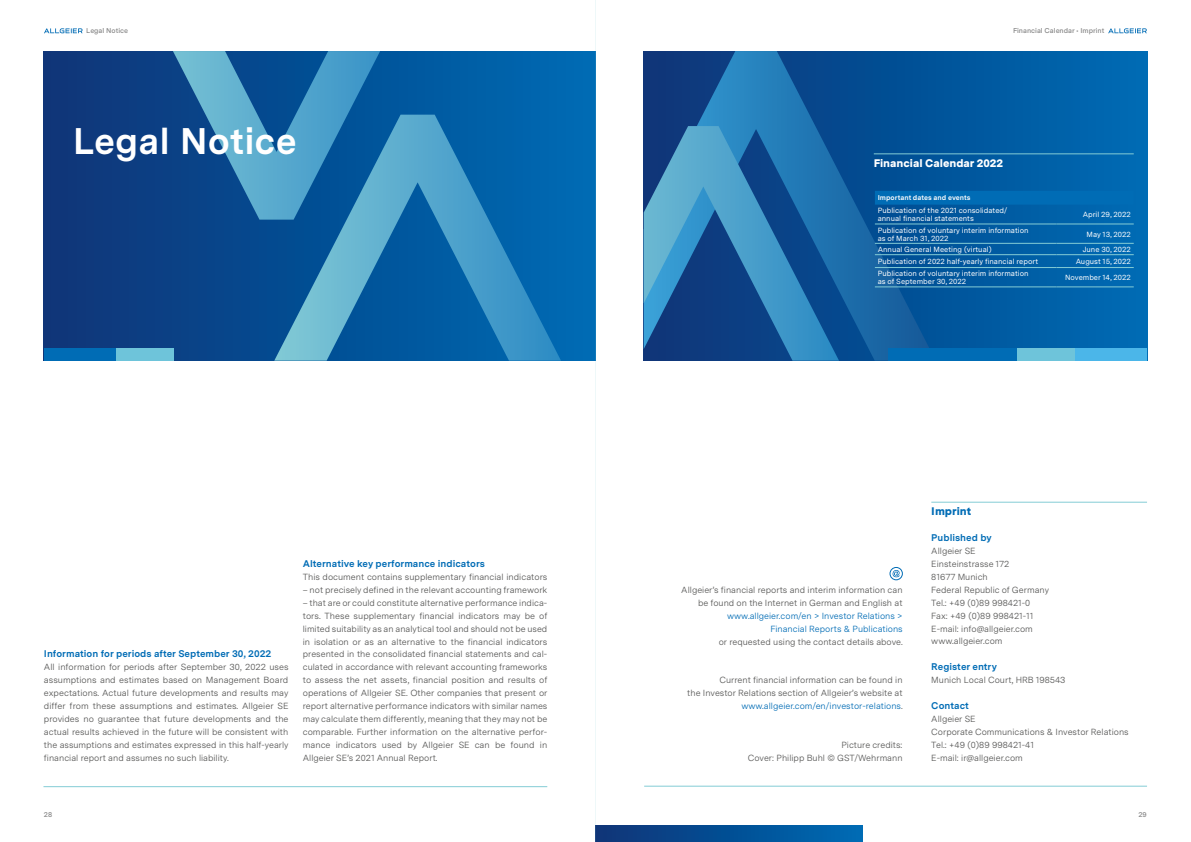
<style>
.page{position:relative;width:1191px;height:842px;background:#fff}
.page>*{position:absolute;margin:0;border:0;box-sizing:border-box;transform-origin:0 0}
.t1{font:700 37px "Messina Sans";color:#fff}
.t2{font:900 11px "Messina Sans";color:#fff}
.t3{font:900 11px "Messina Sans";color:#006cb5}
.t4{font:700 9.7px "Messina Sans";color:#006cb5}
.t5{font:8.9px/12.9px "Messina Sans";color:#575756;text-align:right}
.t6{font:8.9px/12.9px "Messina Sans";color:#006cb5;text-align:right}
.t7{font:7.5px/8px "Messina Sans";color:#fff}
.t8{font:600 7px "Messina Sans";color:#878787}
.t9{font:700 7px "Messina Sans";color:#fff}
.s1{color:#006cb5}
</style>
<div class="page">
<svg style="left:935px;top:51px;width:212px;height:297px;background:#0060a7"></svg>
<svg style="left:643px;top:51px;width:292px;height:310px;background:#0d5699"></svg>
<svg style="left:643px;top:126px;width:196px;height:235px;background:#276ea7"></svg>
<div style="left:888px;top:348px;width:129px;height:13px;background:#006cb5"></div>
<div style="left:1017px;top:348px;width:58px;height:13px;background:#6ec4da"></div>
<div style="left:1075px;top:348px;width:72px;height:13px;background:#4bb6e9"></div>
<div style="left:595px;top:825px;width:267px;height:17px;background:linear-gradient(to right,#0e3477,#006bb4)"></div>
<hr style="left:931px;top:502px;width:216px;height:1px;background:#84ccd5">
<div style="left:890px;top:567px;width:12px;height:13px;border:1px solid #006cb5;border-radius:50%"></div>
<svg style="left:892px;top:570px;width:7px;height:7px"></svg>
<hr style="left:873px;top:154px;width:260px;height:1px;background:#84ccd5">
<svg style="left:44px;top:51px;width:551px;height:310px;background:#08488d"></svg>
<svg style="left:173px;top:51px;width:207px;height:169px;background:#2c74a9"></svg>
<svg style="left:274px;top:115px;width:287px;height:246px;background:#2279b2"></svg>
<div style="left:44px;top:348px;width:72px;height:13px;background:#006cb5"></div>
<div style="left:116px;top:348px;width:57px;height:13px;background:#6ec4da"></div>
<div style="left:875px;top:191px;width:258px;height:14px;background:#006cb5"></div>
<hr style="left:875px;top:224px;width:181px;height:1px;background:#84ccd5">
<hr style="left:1056px;top:224px;width:77px;height:1px;background:#84ccd5">
<hr style="left:875px;top:243px;width:181px;height:1px;background:#84ccd5">
<hr style="left:1056px;top:243px;width:77px;height:1px;background:#84ccd5">
<hr style="left:875px;top:254px;width:181px;height:1px;background:#84ccd5">
<hr style="left:1056px;top:254px;width:77px;height:1px;background:#84ccd5">
<hr style="left:875px;top:267px;width:181px;height:1px;background:#84ccd5">
<hr style="left:1056px;top:267px;width:77px;height:1px;background:#84ccd5">
<hr style="left:875px;top:286px;width:181px;height:1px;background:#84ccd5">
<hr style="left:1056px;top:286px;width:77px;height:1px;background:#84ccd5">
<svg style="left:1108px;top:28px;width:38px;height:5px"></svg>
<svg style="left:44px;top:28px;width:39px;height:5px"></svg>
<hr style="left:644px;top:786px;width:503px;height:1px;background:#84ccd5">
<hr style="left:43px;top:786px;width:504px;height:1px;background:#84ccd5">
<hr style="left:595px;top:0;width:1px;height:842px;background:#84ccd5">
<p class="t8" style="left:86px;top:26px;width:43px">Legal Notice</p>
<p class="t8" style="left:1013px;top:26px;width:93px">Financial Calendar • Imprint</p>
<h1 class="t1" style="left:73px;top:114px;width:225px">Legal Notice</h1>
<p class="t4" style="left:44px;top:647px;width:229px">Information for periods after September 30, 2022</p>
<p class="t5" style="left:44px;top:660px;width:246px;text-align:justify">All information for periods after September 30, 2022 uses assumptions and estimates based on Management Board expectations. Actual future developments and results may differ from these assumptions and estimates. Allgeier SE provides no guarantee that future developments and the actual results achieved in the future will be consistent with the assumptions and estimates expressed in this half-yearly financial report and assumes no such liability.</p>
<p class="t4" style="left:303px;top:556px;width:184px">Alternative key performance indicators</p>
<p class="t5" style="left:303px;top:570px;width:246px">This document contains supplementary financial indicators</p>
<p class="t5" style="left:303px;top:583px;width:246px">– not precisely defined in the relevant accounting framework</p>
<p class="t5" style="left:303px;top:596px;width:246px;text-align:justify">– that are or could constitute alternative performance indica&shy;tors. These supplementary financial indicators may be of limited suitability as an analytical tool and should not be used in isolation or as an alternative to the financial indicators presented in the consolidated financial statements and cal&shy;culated in accordance with relevant accounting frameworks to assess the net assets, financial position and results of operations of Allgeier SE. Other companies that present or report alternative performance indicators with similar names may calculate them differently, meaning that they may not be comparable. Further information on the alternative perfor&shy;mance indicators used by Allgeier SE can be found in Allgeier SE’s 2021 Annual Report.</p>
<p class="t2" style="left:873px;top:155px;width:131px">Financial Calendar 2022</p>
<p class="t9" style="left:877px;top:193px;width:94px">Important dates and events</p>
<p class="t7" style="left:877px;top:206px;width:131px">Publication of the 2021 consolidated/ annual financial statements</p>
<p class="t7" style="left:1082px;top:210px;width:50px">April 29, 2022</p>
<p class="t7" style="left:877px;top:226px;width:152px">Publication of voluntary interim information as of March 31, 2022</p>
<p class="t7" style="left:1086px;top:230px;width:46px">May 13, 2022</p>
<p class="t7" style="left:877px;top:245px;width:115px">Annual General Meeting (virtual)</p>
<p class="t7" style="left:1082px;top:245px;width:50px">June 30, 2022</p>
<p class="t7" style="left:877px;top:257px;width:162px">Publication of 2022 half-yearly financial report</p>
<p class="t7" style="left:1075px;top:257px;width:57px">August 15, 2022</p>
<p class="t7" style="left:877px;top:269px;width:152px">Publication of voluntary interim information as of September 30, 2022</p>
<p class="t7" style="left:1065px;top:273px;width:67px">November 14, 2022</p>
<p class="t5" style="left:681px;top:583px;width:223px">Allgeier’s financial reports and interim information can be found on the Internet in German and English at</p>
<p class="t6" style="left:727px;top:609px;width:177px">www.allgeier.com/en &gt; Investor Relations &gt;<br>Financial Reports &amp; Publications</p>
<p class="t5" style="left:718px;top:635px;width:185px">or requested using the contact details above.</p>
<p class="t5" style="left:687px;top:673px;width:217px">Current financial information can be found in<br>the Investor Relations section of Allgeier’s website at <span class="s1">www.allgeier.com/en/investor-relations</span>.</p>
<p class="t5" style="left:748px;top:738px;width:156px">Picture credits:<br>Cover: Philipp Buhl © GST/Wehrmann</p>
<p class="t3" style="left:931px;top:503px;width:41px">Imprint</p>
<p class="t4" style="left:931px;top:531px;width:62px">Published by</p>
<p class="t5" style="left:931px;top:544px;width:119px;text-align:left">Allgeier SE<br>Einsteinstrasse 172<br>81677 Munich<br>Federal Republic of Germany<br>Tel.: +49 (0)89 998421-0<br>Fax: +49 (0)89 998421-11<br>E-mail: info@allgeier.com www.allgeier.com</p>
<p class="t4" style="left:931px;top:660px;width:67px">Register entry</p>
<p class="t5" style="left:931px;top:673px;width:136px">Munich Local Court, HRB 198543</p>
<p class="t4" style="left:931px;top:698px;width:39px">Contact</p>
<p class="t5" style="left:931px;top:712px;width:199px;text-align:left">Allgeier SE<br>Corporate Communications &amp; Investor Relations<br>Tel.: +49 (0)89 998421-41<br>E-mail: ir@allgeier.com</p>
<p class="t8" style="left:44px;top:809px;width:10px">28</p>
<p class="t8" style="left:1138px;top:809px;width:10px">29</p>
</div>
